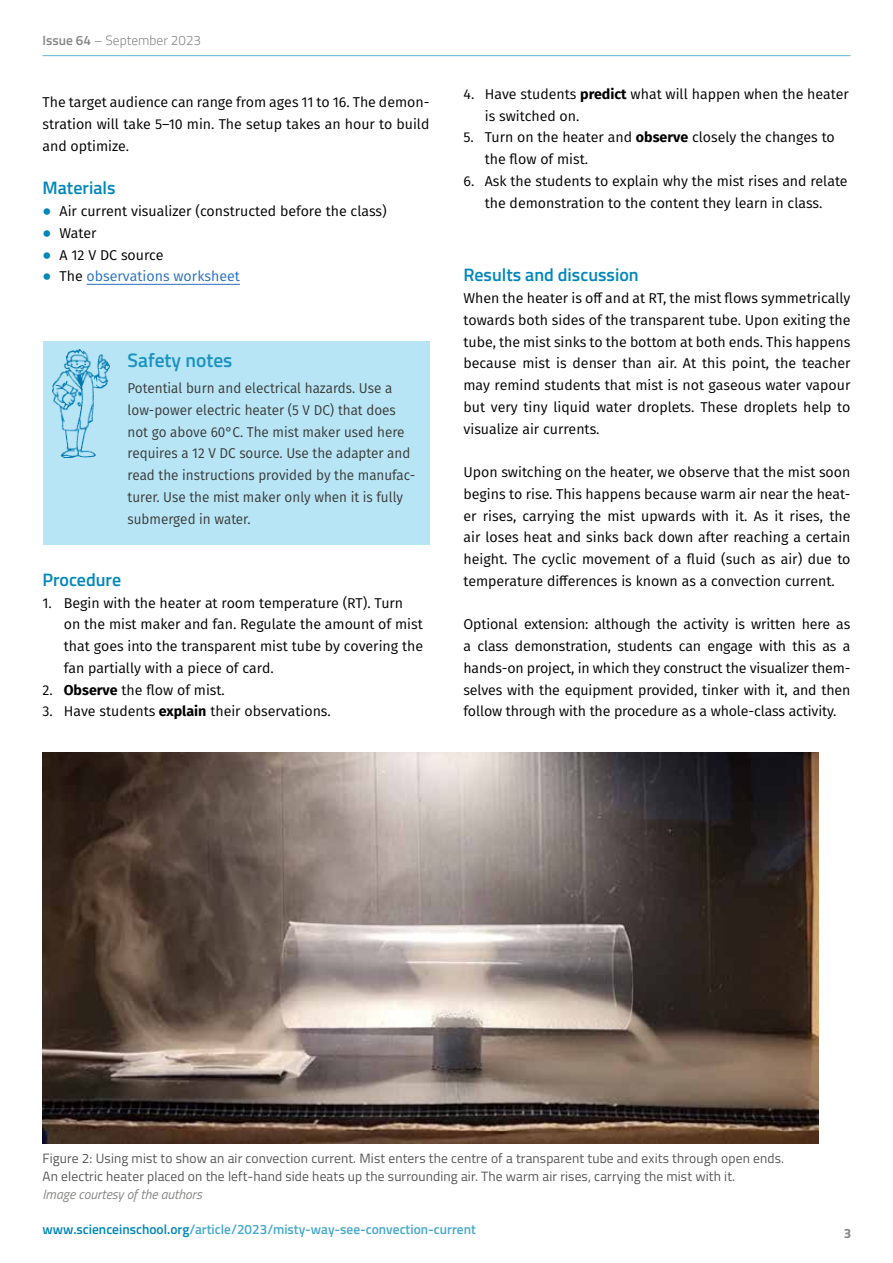
<style>
.page{position:relative;width:893px;height:1263px;background:#fff}
.page>*{position:absolute;margin:0;border:0;box-sizing:border-box;transform-origin:0 0}
.t1{font:600 19.5px "Titillium Web";color:#1a93c1}
.t2{font:600 18px "Titillium Web";color:#0087ba}
.t3{font:14.25px/21.8px "Fira Sans";color:#000;text-align:justify}
.t4{font:14.25px/21.8px "Fira Sans";color:#3b3b3a;scale:.95 1}
.t5{font:13.5px/18px "Titillium Web";letter-spacing:.01em;color:#565656}
.t6{font:600 13.5px "Titillium Web";color:#47a9ce}
.t7{font:italic 13.5px "Titillium Web";color:#878786}
.t8{font:300 13.5px "Titillium Web";color:#878786}
.t9{font:700 13.5px "Titillium Web";color:#878786}
.s1{font-weight:600}
.s2{color:#0087ba}
.s3{color:#256fc1}
.s4{font-weight:700}
</style>
<div class="page">
<hr style="left:43px;top:55px;width:807px;height:1px;background:#66b7d6">
<hr style="left:87px;top:284px;width:153px;height:1px;background:#256fc1">
<div style="left:43px;top:342px;width:386px;height:41px;background:#b7e5f5"></div>
<div style="left:43px;top:358px;width:386px;height:165px;background:#b7e5f5"></div>
<div style="left:43px;top:511px;width:386px;height:34px;background:#b7e5f5"></div>
<img style="left:43px;top:752px;width:776px;height:392px">
<img style="left:53px;top:350px;width:56px;height:107px">
<p class="t8" style="left:43px;top:31px;width:160px"><span class="s1">Issue 64</span> – September 2023</p>
<p class="t3" style="left:43px;top:91px;width:388px">The target audience can range from ages 11 to 16. The demon&shy;stration will take 5–10 min. The setup takes an hour to build and optimize.</p>
<p class="t2" style="left:43px;top:174px;width:74px">Materials</p>
<p class="t3" style="left:43px;top:200px;width:346px;text-align:left"><span class="s2">⦁</span> Air current visualizer (constructed before the class) <span class="s2">⦁</span> Water<br><span class="s2">⦁</span> A 12 V DC source<br><span class="s2">⦁</span> The <span class="s3">observations worksheet</span></p>
<h1 class="t1" style="left:128px;top:346px;width:106px">Safety notes</h1>
<p class="t4" style="left:128px;top:377px;width:304px">Potential burn and electrical hazards. Use a low-power electric heater (5 V DC) that does not go above 60°C. The mist maker used here requires a 12 V DC source. Use the adapter and read the instructions provided by the manufac&shy;turer. Use the mist maker only when it is fully submerged in water.</p>
<p class="t2" style="left:43px;top:566px;width:80px">Procedure</p>
<p class="t3" style="left:64px;top:591px;width:361px;text-align:left;text-indent:-21px">1. Begin with the heater at room temperature (RT). Turn on the mist maker and fan. Regulate the amount of mist that goes into the transparent mist tube by covering the fan partially with a piece of card.</p>
<p class="t3" style="left:43px;top:678px;width:184px">2. <span class="s4">Observe</span> the flow of mist.</p>
<p class="t3" style="left:43px;top:700px;width:290px">3. Have students <span class="s4">explain</span> their observations.</p>
<p class="t3" style="left:485px;top:83px;width:366px;text-indent:-21px">4. Have students <span class="s4">predict</span> what will happen when the heater is switched on.</p>
<p class="t3" style="left:485px;top:126px;width:352px;text-indent:-21px">5. Turn on the heater and <span class="s4">observe</span> closely the changes to the flow of mist.</p>
<p class="t3" style="left:463px;top:170px;width:386px;text-align:center">6. Ask the students to explain why the mist rises and relate the demonstration to the content they learn in class.</p>
<p class="t2" style="left:463px;top:261px;width:177px">Results and discussion</p>
<p class="t3" style="left:463px;top:287px;width:388px">When the heater is off and at RT, the mist flows symmetrically towards both sides of the transparent tube. Upon exiting the tube, the mist sinks to the bottom at both ends. This happens because mist is denser than air. At this point, the teacher may remind students that mist is not gaseous water vapour but very tiny liquid water droplets. These droplets help to visualize air currents.</p>
<p class="t3" style="left:463px;top:461px;width:388px">Upon switching on the heater, we observe that the mist soon begins to rise. This happens because warm air near the heat&shy;er rises, carrying the mist upwards with it. As it rises, the air loses heat and sinks back down after reaching a certain height. The cyclic movement of a fluid (such as air) due to temperature differences is known as a convection current.</p>
<p class="t3" style="left:463px;top:613px;width:388px">Optional extension: although the activity is written here as a class demonstration, students can engage with this as a hands-on project, in which they construct the visualizer them&shy;selves with the equipment provided, tinker with it, and then follow through with the procedure as a whole-class activity.</p>
<p class="t5" style="left:43px;top:1148px;width:743px">Figure 2: Using mist to show an air convection current. Mist enters the centre of a transparent tube and exits through open ends.<br>An electric heater placed on the left-hand side heats up the surrounding air. The warm air rises, carrying the mist with it.</p>
<p class="t7" style="left:43px;top:1184px;width:161px">Image courtesy of the authors</p>
<p class="t6" style="left:43px;top:1219px;width:435px"><span class="s2">www.scienceinschool.org</span>/article/2023/misty-way-see-convection-current</p>
<p class="t9" style="left:844px;top:1223px;width:9px">3</p>
</div>
